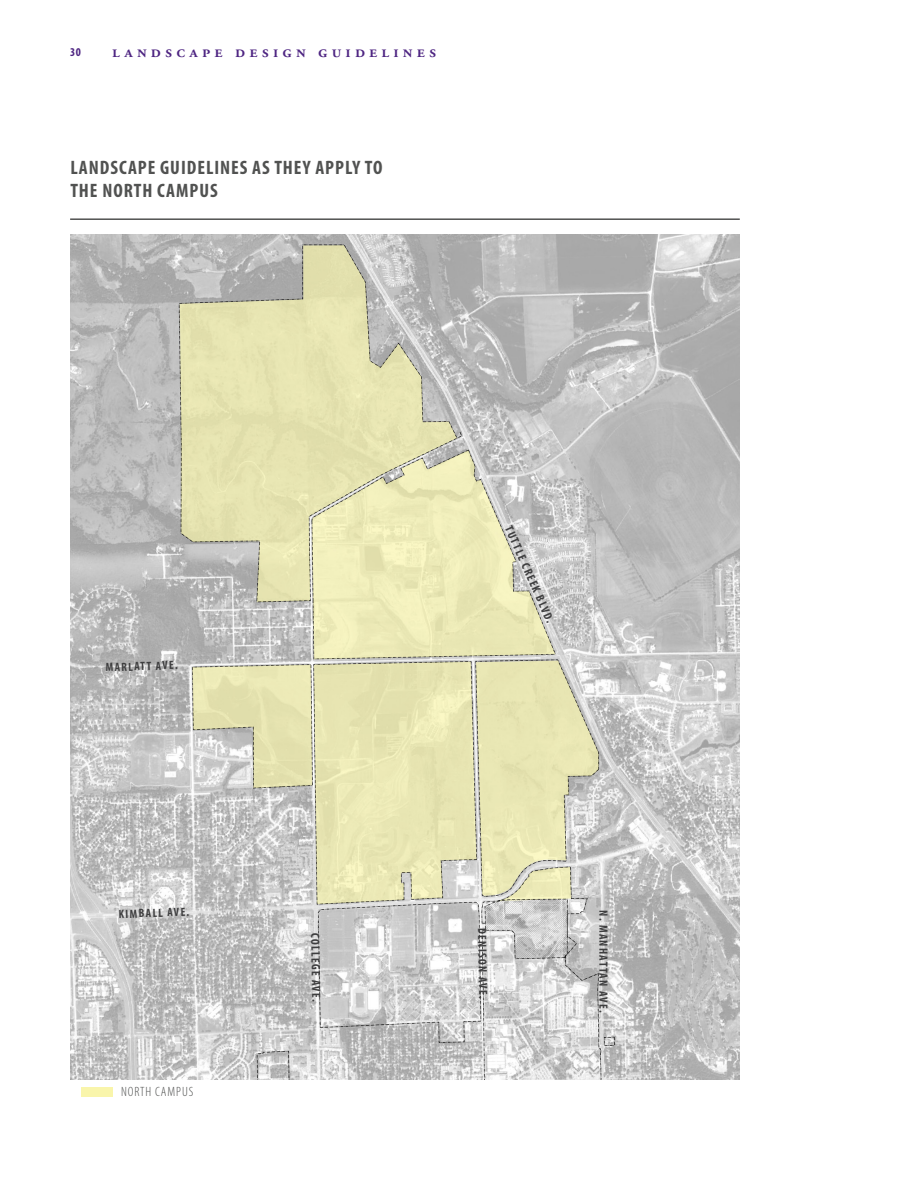
<style>
.page{position:relative;width:918px;height:1188px;background:#fff}
.page>*{position:absolute;margin:0;border:0;box-sizing:border-box;transform-origin:0 0}
.t1{font:700 condensed 19.5px/22.5px "Myriad Pro";letter-spacing:.05em;color:#515251}
.t2{font:600 17.25px "Adobe Garamond Pro";letter-spacing:.24em;color:#4e2582}
.t3{font:300 condensed 13.5px "Myriad Pro";color:#515251}
.t4{font:700 condensed 12px "Myriad Pro";color:#3e3e3f}
.t5{font:700 condensed 12px "Myriad Pro";color:#4e2582}
</style>
<div class="page">
<img style="left:70px;top:234px;width:670px;height:846px">
<hr style="left:70px;top:218px;width:670px;height:2px;background:#515251">
<div style="left:81px;top:1087px;width:32px;height:10px;background:#f9f5ab"></div>
<p class="t5" style="left:70px;top:45px;width:12px">30</p>
<h2 class="t2" style="left:112px;top:41px;width:326px">landscape design guidelines</h2>
<h1 class="t1" style="left:70px;top:157px;width:314px">LANDSCAPE GUIDELINES AS THEY APPLY TO<br>THE NORTH</h1>
<h1 class="t1" style="left:157px;top:179px;width:11px">CAMPUS</h1>
<p class="t4" style="left:105px;top:661px;width:7px;rotate:-2deg">MARLATT</p>
<p class="t4" style="left:156px;top:659px;width:23px;rotate:-2deg">AVE .</p>
<p class="t4" style="left:118px;top:908px;width:7px;rotate:-2deg">KIMBALL</p>
<p class="t4" style="left:167px;top:906px;width:23px;rotate:-2deg">AVE .</p>
<p class="t3" style="left:121px;top:1084px;width:7px">NORTH</p>
<p class="t3" style="left:155px;top:1084px;width:8px">CAMPUS</p>
<p class="t4" style="left:322px;top:933px;width:8px;rotate:89deg">COLLEGE</p>
<p class="t4" style="left:323px;top:979px;width:23px;rotate:89deg">AVE .</p>
<p class="t4" style="left:514px;top:524px;width:8px;rotate:66deg">TUTTLE</p>
<p class="t4" style="left:531px;top:561px;width:8px;rotate:66deg">CREEK</p>
<p class="t4" style="left:545px;top:593px;width:8px;rotate:66deg">BLVD</p>
<p class="t4" style="left:489px;top:928px;width:8px;rotate:89deg">DENISON</p>
<p class="t4" style="left:490px;top:977px;width:23px;rotate:89deg">AVE .</p>
<p class="t4" style="left:610px;top:910px;width:104px;rotate:90deg">N. MANHATTAN AVE.</p>
</div>
